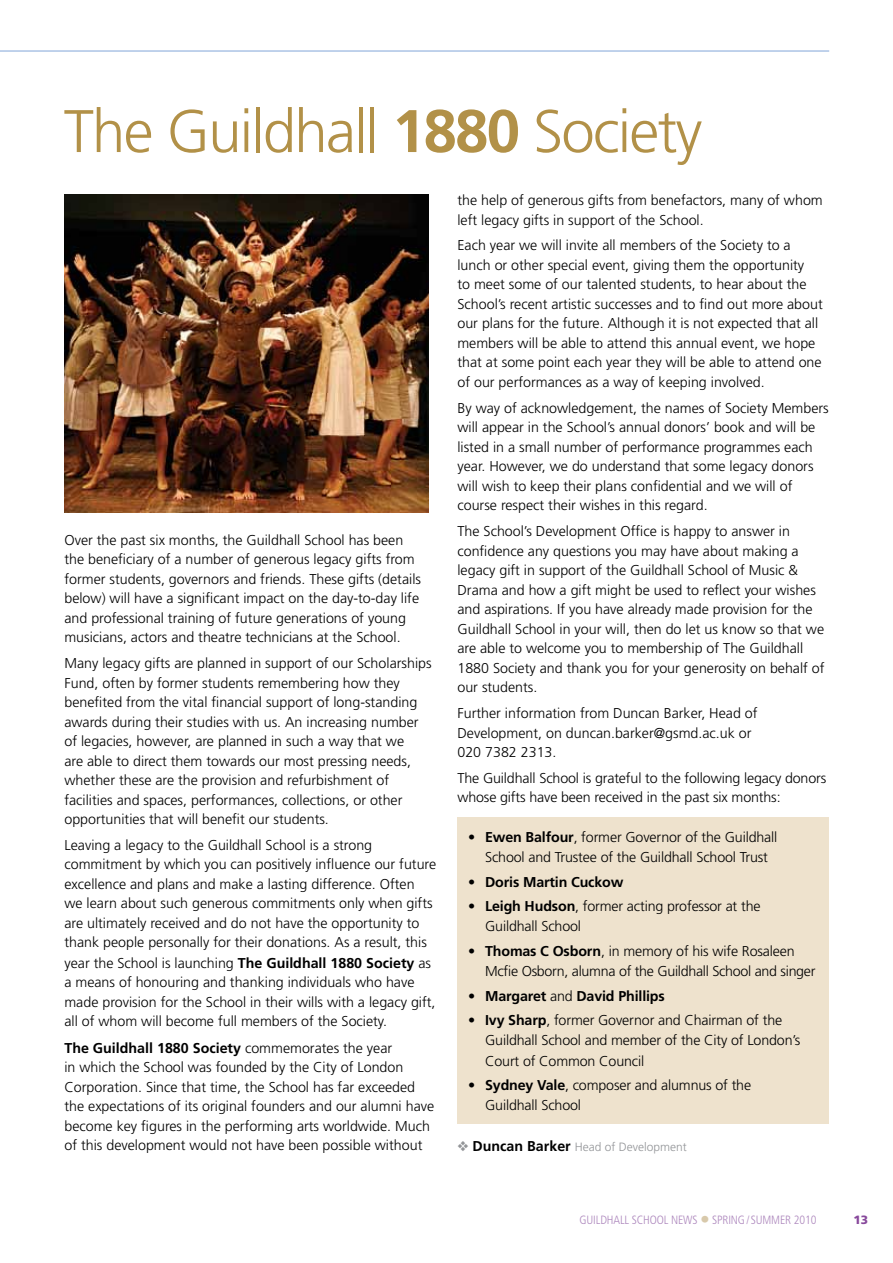
<style>
.page{position:relative;width:893px;height:1263px;background:#fff}
.page>*{position:absolute;margin:0;border:0;box-sizing:border-box;transform-origin:0 0}
.t1{font:300 60px "Frutiger";letter-spacing:-.03em;color:#b29148}
.t2{font:300 14.25px/19.5px "Frutiger";color:#000}
.t3{font:300 14.25px/20.2px "Frutiger";letter-spacing:-.02em;color:#000}
.t4{font:700 14.25px "Frutiger";letter-spacing:-.01em;color:#000}
.t5{font:300 condensed 12px "Frutiger";letter-spacing:-.01em;color:#ad87bd}
.t6{font:300 12px "Frutiger CE";color:#939598}
.t7{font:900 12px "Frutiger";color:#88499c}
.s1{font-family:"Frutiger CE";font-weight:700}
.s2{font-weight:700}
.s3{font-weight:300}
.s4{font-family:"Frutiger";font-weight:700;font-size:14.25px;color:#000}
.s5{font-size:19.5px;color:#d8c9ab}
</style>
<div class="page">
<div style="left:457px;top:817px;width:372px;height:307px;background:#eee2cd"></div>
<hr style="left:0;top:50px;width:829px;height:2px;background:#abc3e5">
<img style="left:64px;top:195px;width:364px;height:318px">
<h1 class="t1" style="left:64px;top:97px;width:640px">The Guildhall <span class="s1">1880</span> Society</h1>
<p class="t2" style="left:64px;top:530px;width:358px">Over the past six months, the Guildhall School has been the beneficiary of a number of generous legacy gifts from former students, governors and friends. These gifts (details below) will have a significant impact on the day-to-day life and professional training of future generations of young musicians, actors and theatre technicians at the School.</p>
<p class="t2" style="left:64px;top:654px;width:369px">Many legacy gifts are planned in support of our Scholarships Fund, often by former students remembering how they benefited from the vital financial support of long-standing awards during their studies with us. An increasing number of legacies, however, are planned in such a way that we<br>are able to direct them towards our most pressing needs, whether these are the provision and refurbishment of facilities and spaces, performances, collections, or other opportunities that will benefit our students.</p>
<p class="t2" style="left:64px;top:835px;width:373px">Leaving a legacy to the Guildhall School is a strong commitment by which you can positively influence our future excellence and plans and make a lasting difference. Often we learn about such generous commitments only when gifts are ultimately received and do not have the opportunity to thank people personally for their donations. As a result, this year the School is launching <span class="s2">The Guildhall 1880 Society</span> as a means of honouring and thanking individuals who have made provision for the School in their wills with a legacy gift, all of whom will become full members of the Society.</p>
<p class="t2" style="left:64px;top:1038px;width:371px"><span class="s2">The Guildhall 1880 Society</span> commemorates the year<br>in which the School was founded by the City of London Corporation. Since that time, the School has far exceeded the expectations of its original founders and our alumni have become key figures in the performing arts worldwide. Much of this development would not have been possible without</p>
<p class="t2" style="left:457px;top:191px;width:367px">the help of generous gifts from benefactors, many of whom left legacy gifts in support of the School.</p>
<p class="t2" style="left:457px;top:236px;width:367px">Each year we will invite all members of the Society to a lunch or other special event, giving them the opportunity<br>to meet some of our talented students, to hear about the School’s recent artistic successes and to find out more about our plans for the future. Although it is not expected that all members will be able to attend this annual event, we hope that at some point each year they will be able to attend one of our performances as a way of keeping involved.</p>
<p class="t2" style="left:457px;top:398px;width:373px">By way of acknowledgement, the names of Society Members will appear in the School’s annual donors’ book and will be listed in a small number of performance programmes each year. However, we do understand that some legacy donors will wish to keep their plans confidential and we will of course respect their wishes in this regard.</p>
<p class="t2" style="left:457px;top:522px;width:369px">The School’s Development Office is happy to answer in confidence any questions you may have about making a legacy gift in support of the Guildhall School of Music &amp; Drama and how a gift might be used to reflect your wishes and aspirations. If you have already made provision for the Guildhall School in your will, then do let us know so that we are able to welcome you to membership of The Guildhall 1880 Society and thank you for your generosity on behalf of our students.</p>
<p class="t2" style="left:457px;top:703px;width:302px">Further information from Duncan Barker, Head of<br>Development, on duncan.barker@gsmd.ac.uk or<br>020 7382 2313.</p>
<p class="t2" style="left:457px;top:768px;width:370px">The Guildhall School is grateful to the following legacy donors whose gifts have been received in the past six months:</p>
<p class="t2" style="left:468px;top:827px;width:311px;line-height:20.2px;text-align:center">• <span class="s2">Ewen Balfour</span>, former Governor of the Guildhall<br>School and Trustee of the Guildhall School Trust</p>
<p class="t4" style="left:468px;top:873px;width:157px"><span class="s3">•</span> Doris Martin Cuckow</p>
<p class="t2" style="left:485px;top:896px;width:277px;line-height:20.2px;text-indent:-17px">• <span class="s2">Leigh Hudson</span>, former acting professor at the<br>Guildhall School</p>
<p class="t3" style="left:485px;top:941px;width:332px;text-indent:-17px">• <span class="s2">Thomas C Osborn</span>, in memory of his wife Rosaleen<br>Mcfie Osborn, alumna of the Guildhall School and singer</p>
<p class="t4" style="left:468px;top:987px;width:198px"><span class="s3">•</span> Margaret <span class="s3">and</span> David Phillips</p>
<p class="t2" style="left:485px;top:1010px;width:317px;line-height:20.2px;text-indent:-17px">• <span class="s2">Ivy Sharp</span>, former Governor and Chairman of the<br>Guildhall School and member of the City of London’s<br>Court of Common Council</p>
<p class="t2" style="left:485px;top:1075px;width:268px;line-height:20.2px;text-indent:-17px">• <span class="s2">Sydney Vale</span>, composer and alumnus of the<br>Guildhall School</p>
<p class="t6" style="left:457px;top:1140px;width:231px">❖ <span class="s4">Duncan Barker</span> Head of Development</p>
<p class="t5" style="left:579px;top:1213px;width:238px">GUILDHALL SCHOOL NEWS <span class="s5">•</span> SPRING/SUMMER 2010</p>
<p class="t7" style="left:853px;top:1213px;width:16px">13</p>
</div>
